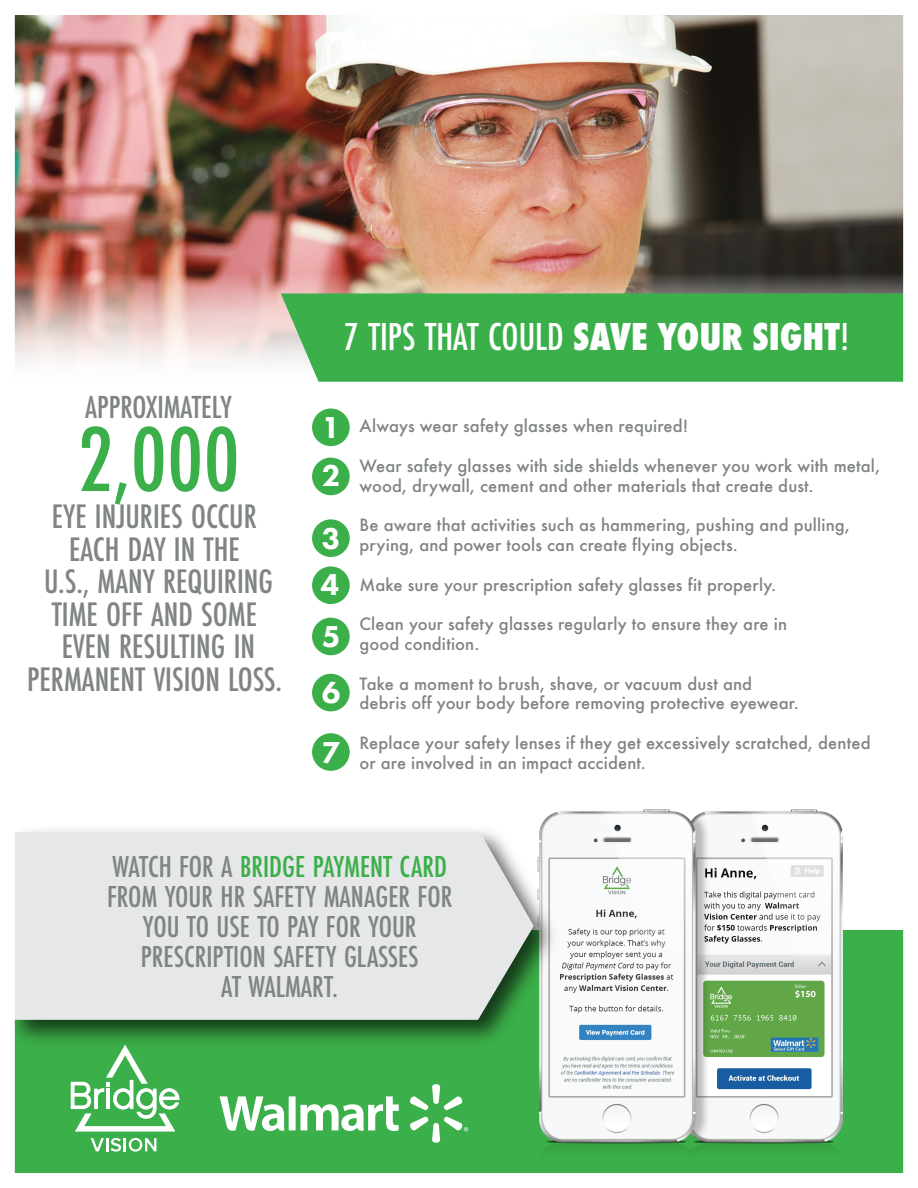
<style>
.page{position:relative;width:918px;height:1188px;background:#fff}
.page>*{position:absolute;margin:0;border:0;box-sizing:border-box;transform-origin:0 0}
.t1{font:500 95.85px "Futura PT Cond";color:#3baf49}
.t2{font:500 40.5px "Futura PT Cond";color:#fff}
.t3{font:500 35.4px/32.5px "Futura PT Cond";color:#808484;text-align:center}
.t4{font:500 33.15px "Futura PT Cond";color:#808484}
.t5{font:500 31.5px/30px "Futura PT Cond";color:#808484;text-align:center}
.t6{font:800 31.35px/48.4px "Futura PT";color:#fff}
.t7{font:500 16.5px/19.8px "Futura";letter-spacing:.01em;color:#808484}
.s1{font-weight:800}
.s2{color:#3baf49}
</style>
<div class="page">
<img style="left:14px;top:15px;width:890px;height:1158px">
<h3 class="t4" style="left:85px;top:388px;width:148px">APPROXIMATELY</h3>
<h1 class="t1" style="left:77px;top:403px;width:164px">2,000</h1>
<h3 class="t3" style="left:27px;top:500px;width:256px">EYE INJURIES OCCUR<br>EACH DAY IN THE<br>U.S., MANY REQUIRING<br>TIME OFF AND SOME<br>EVEN RESULTING IN<br>PERMANENT VISION LOSS.</h3>
<h2 class="t2" style="left:344px;top:313px;width:508px">7 TIPS THAT COULD <span class="s1">SAVE YOUR SIGHT</span>!</h2>
<h3 class="t6" style="left:322px;top:403px;width:20px">1<br>2</h3>
<h3 class="t6" style="left:321px;top:514px;width:22px;line-height:46.5px">3<br>4</h3>
<h3 class="t6" style="left:322px;top:608px;width:20px;line-height:56.4px">5<br>6</h3>
<h3 class="t6" style="left:322px;top:728px;width:20px">7</h3>
<p class="t7" style="left:360px;top:416px;width:330px">Always wear safety glasses when required!</p>
<p class="t7" style="left:360px;top:456px;width:522px">Wear safety glasses with side shields whenever you work with metal, wood, drywall, cement and other materials that create dust.</p>
<p class="t7" style="left:360px;top:515px;width:492px">Be aware that activities such as hammering, pushing and pulling, prying, and power tools can create flying objects.</p>
<p class="t7" style="left:360px;top:574px;width:418px">Make sure your prescription safety glasses fit properly.</p>
<p class="t7" style="left:360px;top:614px;width:429px">Clean your safety glasses regularly to ensure they are in good condition.</p>
<p class="t7" style="left:360px;top:673px;width:441px">Take a moment to brush, shave, or vacuum dust and debris off your body before removing protective eyewear.</p>
<p class="t7" style="left:360px;top:733px;width:513px">Replace your safety lenses if they get excessively scratched, dented or are involved in an impact accident.</p>
<h3 class="t5" style="left:107px;top:851px;width:347px">WATCH FOR A <span class="s2">BRIDGE PAYMENT CARD<br></span>FROM YOUR HR SAFETY MANAGER FOR<br>YOU TO USE TO PAY FOR YOUR<br>PRESCRIPTION SAFETY GLASSES<br>AT WALMART.</h3>
</div>
